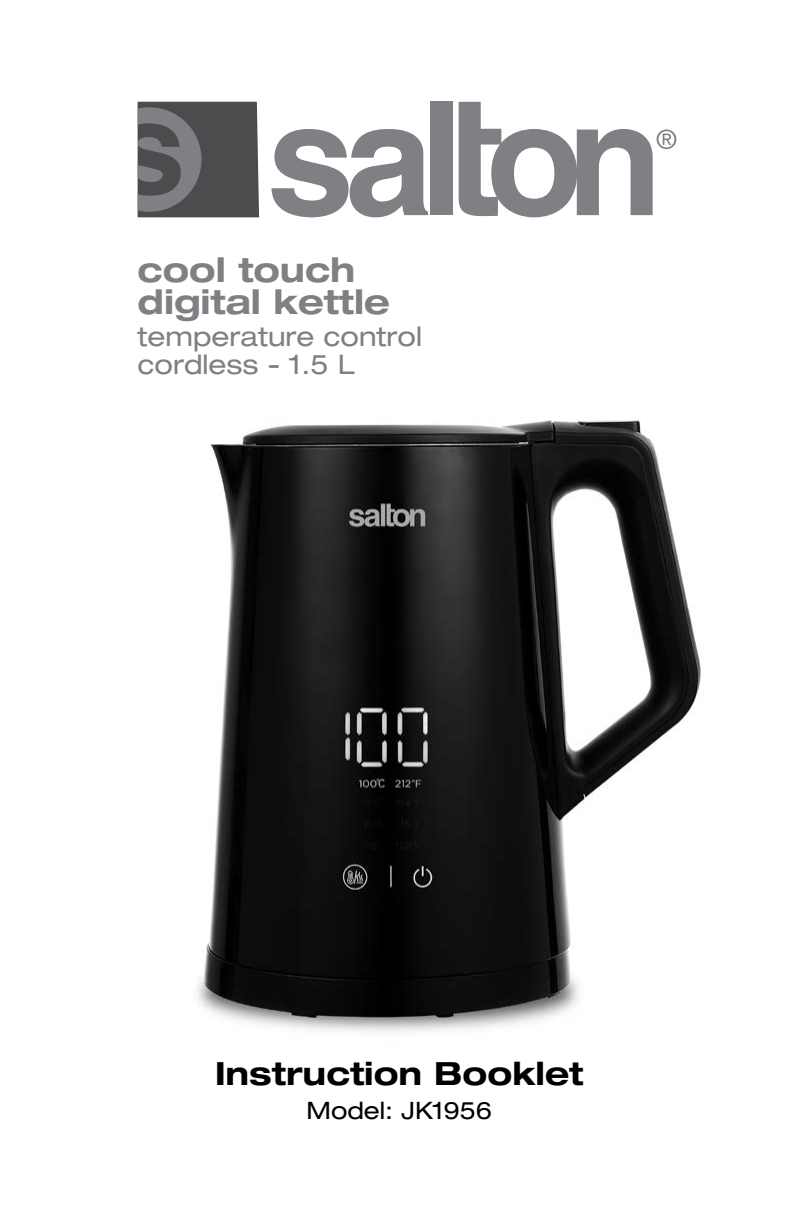
<style>
.page{position:relative;width:792px;height:1224px;background:#fff}
.page>*{position:absolute;margin:0;border:0;box-sizing:border-box;transform-origin:0 0}
.t1{font:700 expanded 34px/32px "Helvetica Neue LT Std";color:#7e8083}
.t2{font:700 expanded 32px "Helvetica Neue";color:#000}
.t3{font:expanded 27px/28px "Helvetica Neue";color:#7e8083}
.t4{font:expanded 24px "Helvetica Neue LT Pro";color:#000}
</style>
<div class="page">
<img style="left:198px;top:420px;width:503px;height:612px">
<svg style="left:272px;top:129px;width:156px;height:88px"></svg>
<div style="left:431px;top:102px;width:22px;height:113px;background:#7e8083"></div>
<svg style="left:459px;top:102px;width:217px;height:115px"></svg>
<svg style="left:138px;top:102px;width:121px;height:115px;background:#5a5a5c"></svg>
<p class="t1" style="left:138px;top:253px;width:254px">cool touch digital kettle</p>
<p class="t3" style="left:138px;top:322px;width:286px">temperature control cordless - 1.5 L</p>
<p class="t2" style="left:215px;top:1054px;width:370px">Instruction Booklet</p>
<p class="t4" style="left:307px;top:1095px;width:187px">Model: JK1956</p>
</div>
